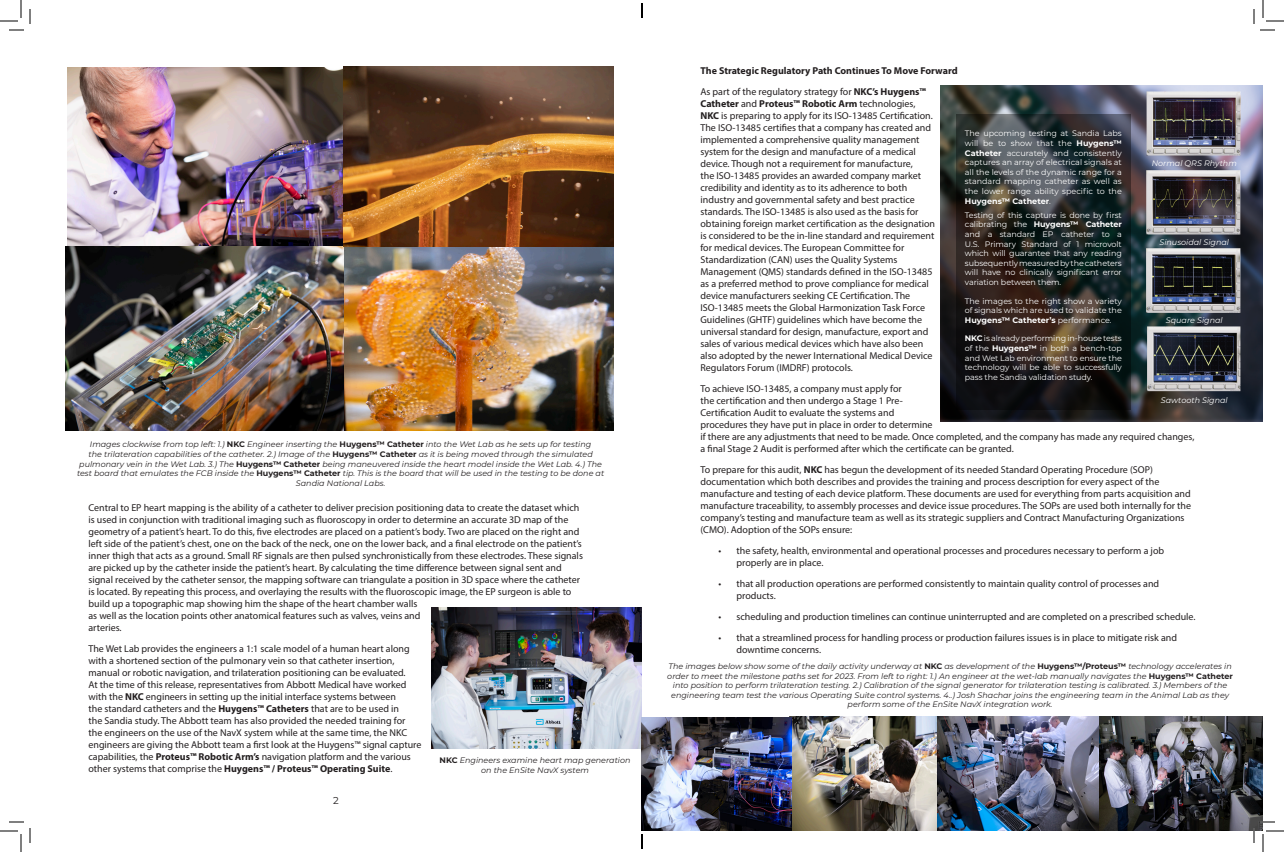
<style>
.page{position:relative;width:1284px;height:852px;background:#fff}
.page>*{position:absolute;margin:0;border:0;box-sizing:border-box;transform-origin:0 0}
.Body_Copy{font:10px/12px "Myriad Pro";color:#231f20}
.Body_Copy-2{font:700 10px "Myriad Pro";color:#231f20}
.t1{font:10px "Montserrat";color:#231f20}
.t2{font:italic 8px/9.6px "Montserrat";color:#231f20;text-align:center}
.t3{font:8px/9.6px "Montserrat";letter-spacing:-.01em;color:#fff;text-align:justify}
.t4{font:italic 8px "Montserrat";color:#fff}
.s1{font-weight:700;font-style:normal}
.s2{font-weight:700}
</style>
<div class="page">
<img style="left:65px;top:247px;width:549px;height:183px">
<img style="left:68px;top:68px;width:275px;height:184px">
<img style="left:343px;top:66px;width:271px;height:181px">
<img style="left:432px;top:608px;width:210px;height:140px">
<img style="left:940px;top:85px;width:323px;height:336px">
<svg style="left:956px;top:115px;width:175px;height:295px;background:#272726"></svg>
<img style="left:642px;top:717px;width:457px;height:114px">
<img style="left:1099px;top:717px;width:164px;height:114px">
<svg style="left:0;top:0;width:31px;height:31px"></svg>
<svg style="left:0;top:821px;width:31px;height:31px"></svg>
<svg style="left:1253px;top:0;width:31px;height:31px"></svg>
<svg style="left:1253px;top:821px;width:31px;height:31px"></svg>
<svg style="left:641px;top:3px;width:2px;height:15px"></svg>
<svg style="left:641px;top:834px;width:2px;height:15px"></svg>
<p class="t2" style="left:77px;top:440px;width:529px">Images clockwise from top left: 1.) <span class="s1">NKC</span> Engineer inserting the <span class="s1">Huygens™ Catheter</span> into the Wet Lab as he sets up for testing<br>the trilateration capabilities of the catheter. 2.) Image of the <span class="s1">Huygens™ Catheter</span> as it is being moved through the simulated pulmonary vein in the Wet Lab. 3.) The <span class="s1">Huygens™ Catheter</span> being maneuvered inside the heart model inside the Wet Lab. 4.) The test board that emulates the FCB inside the <span class="s1">Huygens™ Catheter</span> tip. This is the board that will be used in the testing to be done at Sandia National Labs.</p>
<p class="Body_Copy" style="left:88px;top:501px;width:496px">Central to EP heart mapping is the ability of a catheter to deliver precision positioning data to create the dataset which is used in conjunction with traditional imaging such as fluoroscopy in order to determine an accurate 3D map of the geometry of a patient’s heart. To do this, five electrodes are placed on a patient’s body. Two are placed on the right and left side of the patient’s chest, one on the back of the neck, one on the lower back, and a final electrode on the patient’s inner thigh that acts as a ground. Small RF signals are then pulsed synchronistically from these electrodes. These signals are picked up by the catheter inside the patient’s heart. By calculating the time difference between signal sent and signal received by the catheter sensor, the mapping software can triangulate a position in 3D space where the catheter is located. By repeating this process, and overlaying the results with the fluoroscopic image, the EP surgeon is able to build up a topographic map showing him the shape of the heart chamber walls<br>as well as the location points other anatomical features such as valves, veins and<br>arteries.</p>
<p class="Body_Copy" style="left:88px;top:642px;width:334px">The Wet Lab provides the engineers a 1:1 scale model of a human heart along with a shortened section of the pulmonary vein so that catheter insertion, manual or robotic navigation, and trilateration positioning can be evaluated.<br>At the time of this release, representatives from Abbott Medical have worked with the <span class="s2">NKC</span> engineers in setting up the initial interface systems between<br>the standard catheters and the <span class="s2">Huygens™ Catheters</span> that are to be used in<br>the Sandia study. The Abbott team has also provided the needed training for the engineers on the use of the NavX system while at the same time, the NKC engineers are giving the Abbott team a first look at the Huygens™ signal capture capabilities, the <span class="s2">Proteus™ Robotic Arm’s</span> navigation platform and the various other systems that comprise the <span class="s2">Huygens™ / Proteus™ Operating Suite</span>.</p>
<p class="t2" style="left:440px;top:755px;width:192px"><span class="s1">NKC</span> Engineers examine heart map generation on the EnSite NavX system</p>
<p class="t1" style="left:333px;top:794px;width:7px">2</p>
<p class="Body_Copy-2" style="left:700px;top:64px;width:259px">The Strategic Regulatory Path Continues To Move Forward</p>
<p class="Body_Copy" style="left:700px;top:85px;width:236px">As part of the regulatory strategy for <span class="s2">NKC’s Huygens™ Catheter</span> and <span class="s2">Proteus™ Robotic Arm</span> technologies, <span class="s2">NKC</span> is preparing to apply for its ISO-13485 Certification.<br>The ISO-13485 certifies that a company has created and implemented a comprehensive quality management system for the design and manufacture of a medical device. Though not a requirement for manufacture,<br>the ISO-13485 provides an awarded company market credibility and identity as to its adherence to both industry and governmental safety and best practice standards. The ISO-13485 is also used as the basis for obtaining foreign market certification as the designation is considered to be the in-line standard and requirement for medical devices. The European Committee for Standardization (CAN) uses the Quality Systems Management (QMS) standards defined in the ISO-13485 as a preferred method to prove compliance for medical device manufacturers seeking CE Certification. The ISO-13485 meets the Global Harmonization Task Force Guidelines (GHTF) guidelines which have become the universal standard for design, manufacture, export and sales of various medical devices which have also been also adopted by the newer International Medical Device Regulators Forum (IMDRF) protocols.</p>
<p class="Body_Copy" style="left:700px;top:382px;width:496px">To achieve ISO-13485, a company must apply for<br>the certification and then undergo a Stage 1 Pre-<br>Certification Audit to evaluate the systems and<br>procedures they have put in place in order to determine<br>if there are any adjustments that need to be made. Once completed, and the company has made any required changes, a final Stage 2 Audit is performed after which the certificate can be granted.</p>
<p class="Body_Copy" style="left:700px;top:463px;width:492px">To prepare for this audit, <span class="s2">NKC</span> has begun the development of its needed Standard Operating Procedure (SOP) documentation which both describes and provides the training and process description for every aspect of the manufacture and testing of each device platform. These documents are used for everything from parts acquisition and manufacture traceability, to assembly processes and device issue procedures. The SOPs are used both internally for the company’s testing and manufacture team as well as its strategic suppliers and Contract Manufacturing Organizations (CMO). Adoption of the SOPs ensure:</p>
<p class="Body_Copy" style="left:736px;top:544px;width:429px;text-indent:-18px">• the safety, health, environmental and operational processes and procedures necessary to perform a job properly are in place.</p>
<p class="Body_Copy" style="left:736px;top:577px;width:424px;text-indent:-18px">• that all production operations are performed consistently to maintain quality control of processes and products.</p>
<p class="Body_Copy" style="left:718px;top:610px;width:479px">• scheduling and production timelines can continue uninterrupted and are completed on a prescribed schedule.</p>
<p class="Body_Copy" style="left:736px;top:631px;width:442px;text-indent:-18px">• that a streamlined process for handling process or production failures issues is in place to mitigate risk and downtime concerns.</p>
<p class="t3" style="left:965px;top:129px;width:158px">The upcoming testing at Sandia Labs will be to show that the <span class="s2">Huygens™ Catheter</span> accurately and consistently captures an array of electrical signals at all the levels of the dynamic range for a standard mapping catheter as well as the lower range ability specific to the <span class="s2">Huygens™ Catheter</span>.</p>
<p class="t3" style="left:965px;top:210px;width:158px">Testing of this capture is done by first calibrating the <span class="s2">Huygens™ Catheter </span>and a standard EP catheter to a U.S. Primary Standard of 1 microvolt which will guarantee that any reading subsequently measured by the catheters will have no clinically significant error variation between them.</p>
<p class="t3" style="left:965px;top:296px;width:158px">The images to the right show a variety of signals which are used to validate the <span class="s2">Huygens™ Catheter’s</span> performance.</p>
<p class="t3" style="left:965px;top:333px;width:158px"><span class="s2">NKC</span> is already performing in-house tests of the <span class="s2">Huygens™</span> in both a bench-top and Wet Lab environment to ensure the technology will be able to successfully pass the Sandia validation study.</p>
<p class="t4" style="left:1152px;top:158px;width:87px">Normal QRS Rhythm</p>
<p class="t4" style="left:1159px;top:236px;width:71px">Sinusoidal Signal</p>
<p class="t4" style="left:1166px;top:315px;width:58px">Square Signal</p>
<p class="t4" style="left:1161px;top:394px;width:68px">Sawtooth Signal</p>
<p class="t2" style="left:667px;top:661px;width:567px">The images below show some of the daily activity underway at <span class="s1">NKC</span> as development of the <span class="s1">Huygens™/Proteus™</span> technology accelerates in order to meet the milestone paths set for 2023. From left to right: 1.) An engineer at the wet-lab manually navigates the <span class="s1">Huygens™ Catheter </span>into position to perform trilateration testing. 2.) Calibration of the signal generator for trilateration testing is calibrated. 3.) Members of the engineering team test the various Operating Suite control systems. 4..) Josh Shachar joins the engineering team in the Animal Lab as they perform some of the EnSite NavX integration work.</p>
</div>
